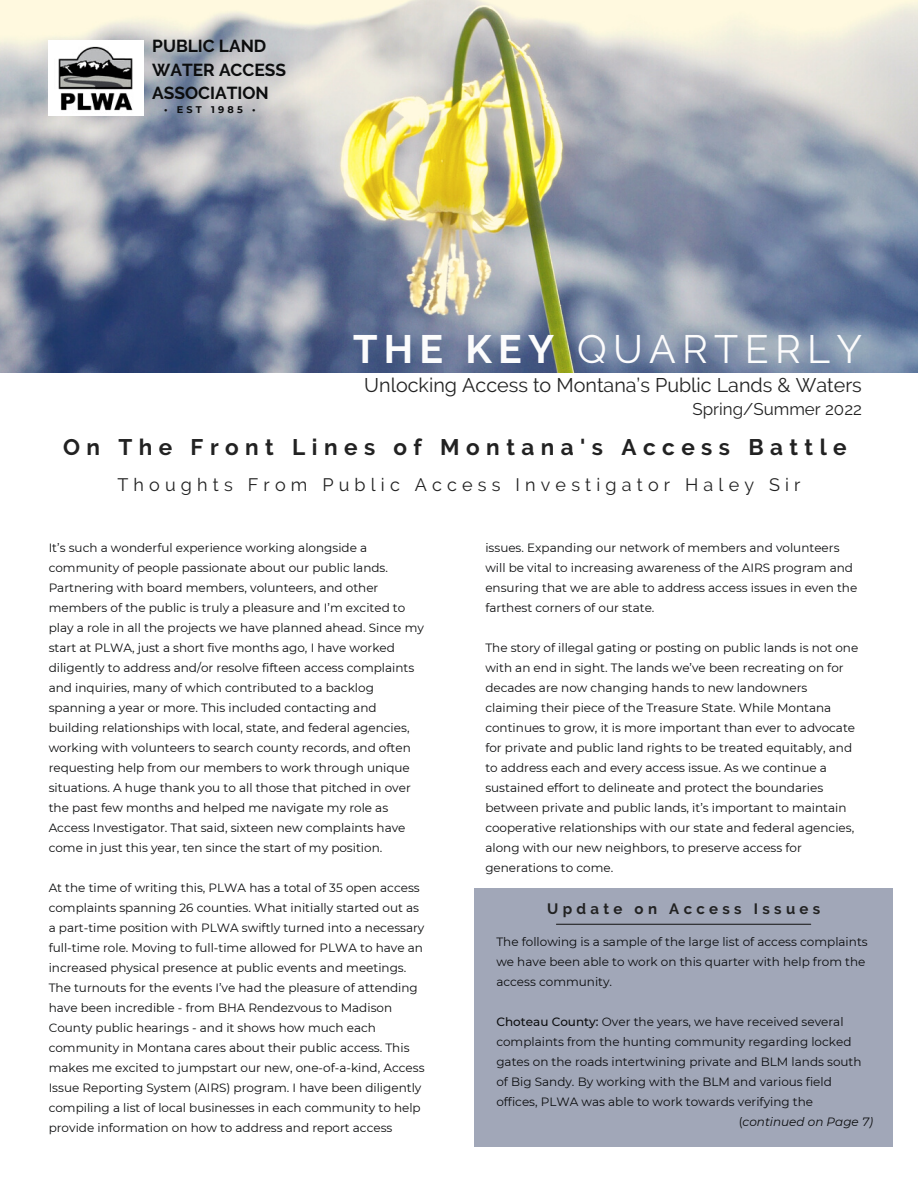
<style>
.page{position:relative;width:918px;height:1188px;background:#fff}
.page>*{position:absolute;margin:0;border:0;box-sizing:border-box;transform-origin:0 0}
.t1{font:39.45px "Raleway";letter-spacing:.16em;color:#fcfcfc}
.t2{font:700 22.5px "Raleway";letter-spacing:.285em;color:#222}
.t3{font:19.8px "Raleway";color:#222}
.t4{font:18px "Raleway";letter-spacing:.285em;color:#222}
.t5{font:700 17.4px/23.7px "Raleway";color:#0c0d0e}
.t6{font:16.95px "Raleway";color:#222}
.t7{font:700 15px "Raleway";letter-spacing:.285em;color:#222}
.t8{font:12px/20px "Montserrat";color:#0c0d0e}
.t9{font:italic 12px "Montserrat";color:#0c0d0e}
.t10{font:700 9.75px "Montserrat";letter-spacing:.335em;color:#0c0d0e}
.s1{font-weight:700}
.s2{font-weight:500}
.s3{font-style:normal}
</style>
<div class="page">
<img style="left:0;top:0;width:918px;height:373px">
<img style="left:49px;top:40px;width:94px;height:76px">
<div style="left:474px;top:888px;width:419px;height:259px;background:#a1a7b8"></div>
<hr style="left:556px;top:924px;width:255px;height:1px;background:#222">
<h3 class="t5" style="left:152px;top:34px;width:135px">PUBLIC LAND<br>WATER ACCESS<br>ASSOCIATION</h3>
<p class="t10" style="left:164px;top:104px;width:93px">• EST 1985 •</p>
<h1 class="t1" style="left:353px;top:326px;width:511px"><span class="s1">THE KEY</span> QUARTERLY</h1>
<h3 class="t3" style="left:364px;top:373px;width:499px">Unlocking Access to Montana’s Public Lands &amp; Waters</h3>
<h3 class="t6" style="left:693px;top:399px;width:171px">Spring/Summer 2022</h3>
<h2 class="t2" style="left:63px;top:434px;width:785px">On The Front Lines of Montana's Access Battle</h2>
<h3 class="t4" style="left:117px;top:474px;width:685px">Thoughts From Public Access Investigator Haley Sir</h3>
<p class="t8" style="left:49px;top:537px;width:377px">It’s such a wonderful experience working alongside a community of people passionate about our public lands.<br>Partnering with board members, volunteers, and other members of the public is truly a pleasure and I’m excited to play a role in all the projects we have planned ahead. Since my start at PLWA, just a short five months ago, I have worked diligently to address and/or resolve fifteen access complaints and inquiries, many of which contributed to a backlog spanning a year or more. This included contacting and building relationships with local, state, and federal agencies, working with volunteers to search county records, and often requesting help from our members to work through unique situations. A huge thank you to all those that pitched in over the past few months and helped me navigate my role as Access Investigator. That said, sixteen new complaints have come in just this year, ten since the start of my position.</p>
<p class="t8" style="left:49px;top:877px;width:377px">At the time of writing this, PLWA has a total of 35 open access complaints spanning 26 counties. What initially started out as a part-time position with PLWA swiftly turned into a necessary full-time role. Moving to full-time allowed for PLWA to have an increased physical presence at public events and meetings.<br>The turnouts for the events I’ve had the pleasure of attending have been incredible - from BHA Rendezvous to Madison County public hearings - and it shows how much each community in Montana cares about their public access. This makes me excited to jumpstart our new, one-of-a-kind, Access Issue Reporting System (AIRS) program. I have been diligently compiling a list of local businesses in each community to help provide information on how to address and report access</p>
<p class="t8" style="left:485px;top:537px;width:373px">issues. Expanding our network of members and volunteers will be vital to increasing awareness of the AIRS program and ensuring that we are able to address access issues in even the farthest corners of our state.</p>
<p class="t8" style="left:485px;top:637px;width:374px">The story of illegal gating or posting on public lands is not one with an end in sight. The lands we’ve been recreating on for decades are now changing hands to new landowners claiming their piece of the Treasure State. While Montana continues to grow, it is more important than ever to advocate for private and public land rights to be treated equitably, and to address each and every access issue. As we continue a sustained effort to delineate and protect the boundaries between private and public lands, it’s important to maintain cooperative relationships with our state and federal agencies, along with our new neighbors, to preserve access for generations to come.</p>
<p class="t7" style="left:547px;top:900px;width:275px">Update on Access Issues</p>
<p class="t8" style="left:496px;top:931px;width:373px">The following is a sample of the large list of access complaints we have been able to work on this quarter with help from the access community.</p>
<p class="t8" style="left:496px;top:1011px;width:349px"><span class="s2">Choteau County:</span> Over the years, we have received several</p>
<p class="t8" style="left:496px;top:1031px;width:357px">complaints from the hunting community regarding locked</p>
<p class="t8" style="left:496px;top:1051px;width:367px">gates on the roads intertwining private and BLM lands south</p>
<p class="t8" style="left:496px;top:1071px;width:337px">of Big Sandy. By working with the BLM and various field</p>
<p class="t8" style="left:496px;top:1091px;width:318px">offices, PLWA was able to work towards verifying the</p>
<p class="t9" style="left:739px;top:1114px;width:136px"><span class="s3">(</span>continued on Page 7)</p>
</div>
